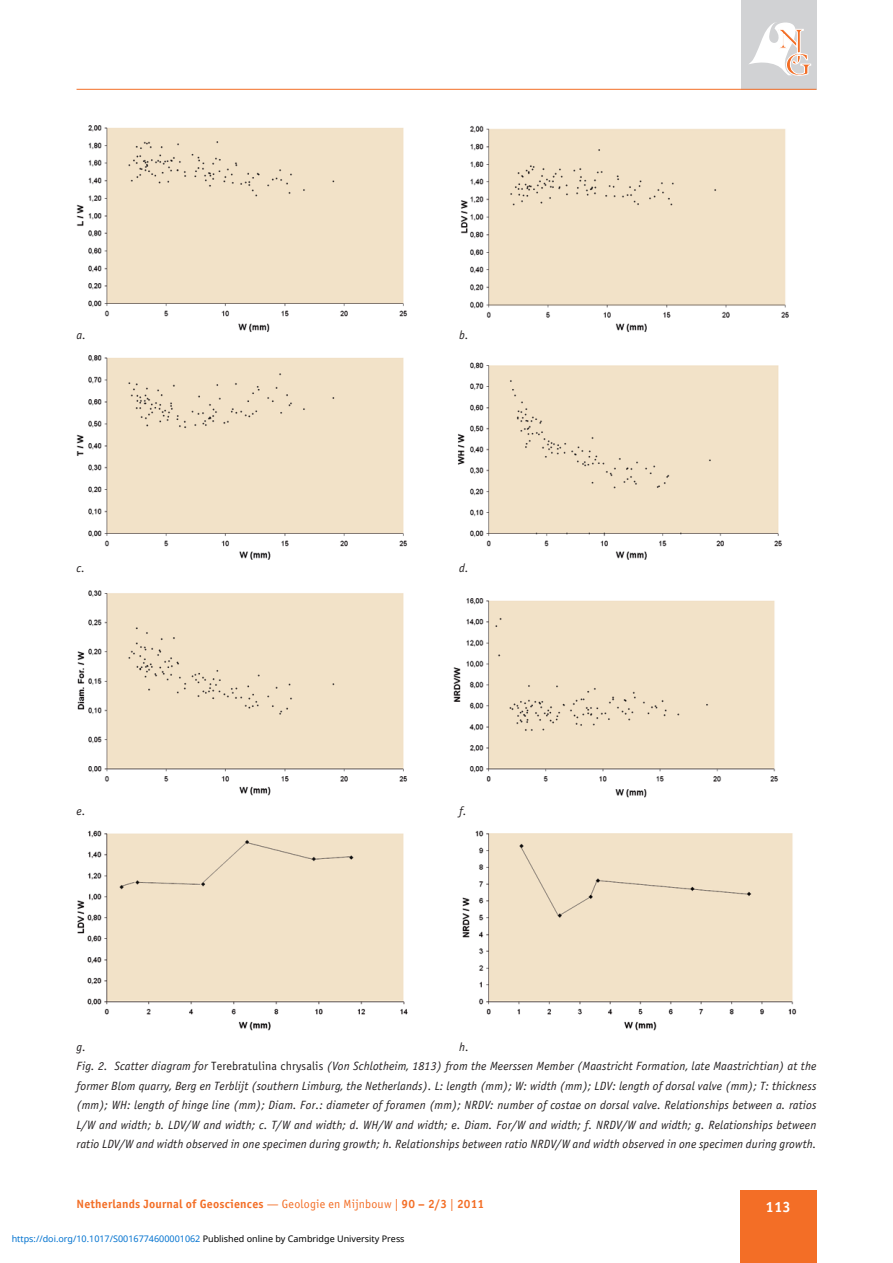
<style>
.page{position:relative;width:893px;height:1263px;background:#fff}
.page>*{position:absolute;margin:0;border:0;box-sizing:border-box;transform-origin:0 0}
.t1{font:15px "Officina Sans Bold ITC";color:#fff}
.t2{font:italic 12px/19.5px "Officina Sans Book ITC";letter-spacing:.01em;color:#231f20;text-align:justify}
.t3{font:12px "Officina Sans Bold ITC";letter-spacing:.015em;color:#f36e26}
.t4{font:9px "Noto Sans";color:#0172cf}
.s1{font-style:normal}
.s2{font-family:"Officina Sans Book ITC"}
.s3{color:#000}
</style>
<div class="page">
<div style="left:741px;top:0;width:75px;height:89px;background:#d1d2d4"></div>
<svg style="left:749px;top:22px;width:62px;height:54px"></svg>
<div style="left:740px;top:1191px;width:76px;height:72px;background:#f36e26"></div>
<hr style="left:77px;top:89px;width:739px;height:1px;background:#f36e26">
<img style="left:77px;top:125px;width:720px;height:906px">
<p class="t2" style="left:77px;top:327px;width:11px">a.</p>
<p class="t2" style="left:459px;top:327px;width:11px">b.</p>
<p class="t2" style="left:77px;top:559px;width:10px">c.</p>
<p class="t2" style="left:459px;top:559px;width:11px">d.</p>
<p class="t2" style="left:77px;top:802px;width:11px">e.</p>
<p class="t2" style="left:459px;top:802px;width:9px">f.</p>
<p class="t2" style="left:77px;top:1038px;width:11px">g.</p>
<p class="t2" style="left:459px;top:1038px;width:11px">h.</p>
<p class="t2" style="left:77px;top:1057px;width:741px">Fig. 2. Scatter diagram for <span class="s1">Terebratulina chrysalis</span> (Von Schlotheim, 1813) from the Meerssen Member (Maastricht Formation, late Maastrichtian) at the former Blom quarry, Berg en Terblijt (southern Limburg, the Netherlands). L: length (mm); W: width (mm); LDV: length of dorsal valve (mm); T: thickness (mm); WH: length of hinge line (mm); Diam. For.: diameter of foramen (mm); NRDV: number of costae on dorsal valve. Relationships between a. ratios L/W and width; b. LDV/W and width; c. T/W and width; d. WH/W and width; e. Diam. For/W and width; f. NRDV/W and width; g. Relationships between ratio LDV/W and width observed in one specimen during growth; h. Relationships between ratio NRDV/W and width observed in one specimen during growth.</p>
<p class="t3" style="left:77px;top:1199px;width:409px">Netherlands Journal of Geosciences <span class="s2">— Geologie en Mijnbouw |</span> 90 – 2/3 <span class="s2">|</span> 2011</p>
<p class="t1" style="left:765px;top:1201px;width:27px">113</p>
<p class="t4" style="left:12px;top:1232px;width:394px">https://doi.org/10.1017/S0016774600001062 <span class="s3">Published online by Cambridge University Press</span></p>
</div>
